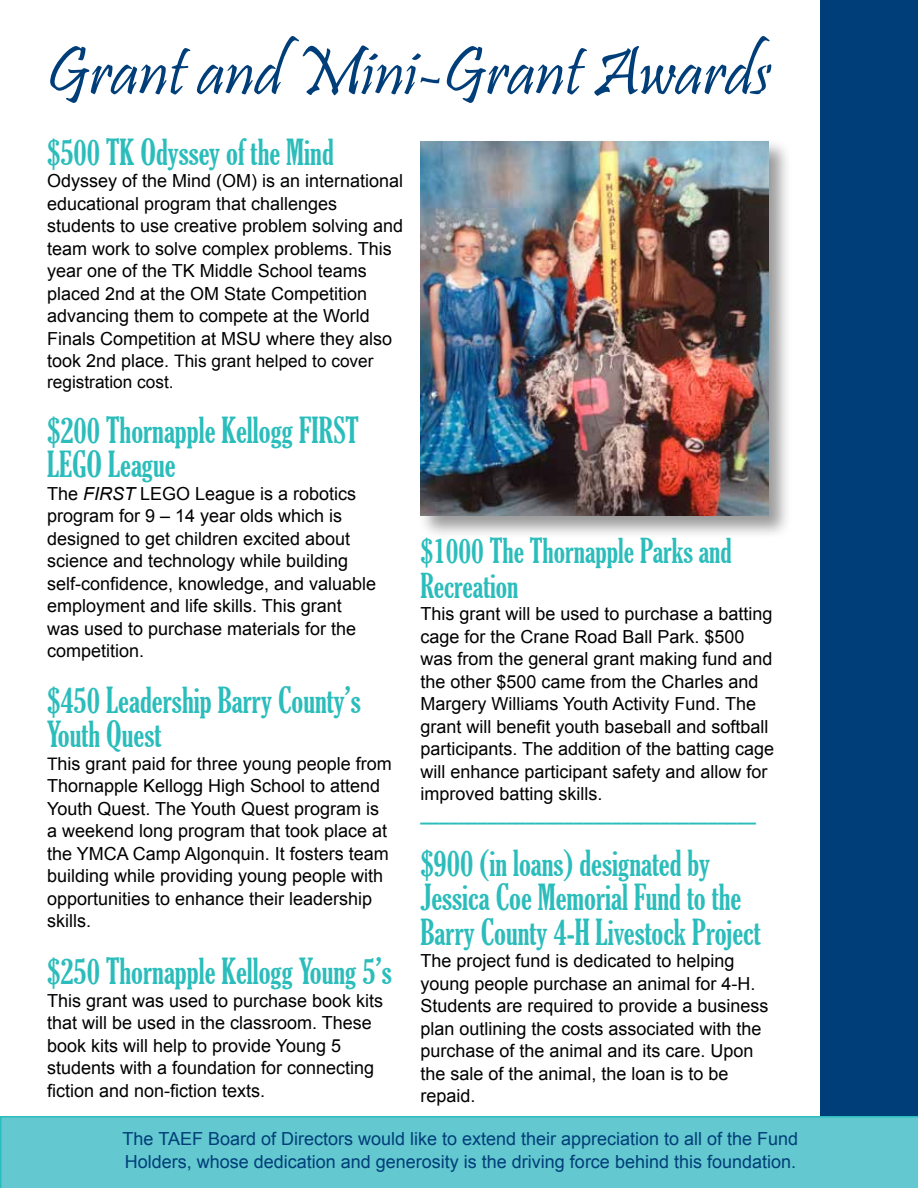
<style>
.page{position:relative;width:918px;height:1188px;background:#fff}
.page>*{position:absolute;margin:0;border:0;box-sizing:border-box;transform-origin:0 0}
.t1{font:70.5px "Pristina";color:#003e79}
.t2{font:extra-condensed 34.5px/34.5px "Gloucester";color:#2bbdbb}
.t3{font:extra-condensed 33px/34.5px "Gloucester";color:#2bbdbb}
.t4{font:18px/22.5px "Arial";color:#000}
.t5{font:18px/22.5px "Arial";color:#003e79}
.t6{font:17.25px/20.7px "Arial";color:#000}
.t7{font:700 17.25px "Arial";color:#2bbdbb}
.s1{font-size:18px}
.s2{font-style:italic}
.s3{font-size:17.25px}
</style>
<div class="page">
<div style="left:820px;top:0;width:98px;height:1188px;background:#003e79"></div>
<div style="left:417px;top:138px;width:375px;height:402px;background:#000;opacity:.4"></div>
<img style="left:420px;top:141px;width:349px;height:375px">
<div style="left:0;top:1116px;width:918px;height:72px;background:#63c8cf"></div>
<h1 class="t1" style="left:47px;top:32px;width:726px">Grant and Mini-Grant Awards</h1>
<h2 class="t2" style="left:47px;top:135px;width:288px">$500 TK Odyssey of the Mind</h2>
<p class="t4" style="left:47px;top:170px;width:358px">Odyssey of the Mind (OM) is an international educational program that challenges students to use creative problem solving and team work to solve complex problems. This year one of the TK Middle School teams placed 2nd at the OM State Competition advancing them to compete at the World Finals Competition at MSU where they also</p>
<p class="t6" style="left:47px;top:351px;width:328px"><span class="s1">took 2nd place.</span> This grant helped to cover registration cost.</p>
<h2 class="t2" style="left:47px;top:413px;width:313px">$200 Thornapple Kellogg FIRST<br>LEGO League</h2>
<p class="t4" style="left:47px;top:483px;width:331px">The <span class="s2">FIRST</span> LEGO League is a robotics program for 9 – 14 year olds which is designed to get children excited about science and technology while building self-confidence, knowledge, and valuable employment and life skills. This grant was used to purchase materials for the competition.</p>
<h2 class="t2" style="left:47px;top:683px;width:315px">$450 Leadership Barry County’s<br>Youth Quest</h2>
<p class="t4" style="left:47px;top:752px;width:346px"><span class="s3">T</span>his grant paid for three young people from Thornapple Kellogg High School to attend Youth Quest. The Youth Quest program is a weekend long program that took place at the YMCA Camp Algonquin. It fosters team building while providing young people with opportunities to enhance their leadership skills.</p>
<h2 class="t2" style="left:47px;top:954px;width:346px">$250 Thornapple Kellogg Young 5’s</h2>
<p class="t4" style="left:47px;top:989px;width:338px">This grant was used to purchase book kits that will be used in the classroom. These book kits will help to provide Young 5 students with a foundation for connecting fiction and non-fiction texts.</p>
<h3 class="t3" style="left:420px;top:534px;width:313px">$1000 The Thornapple Parks and<br>Recreation</h3>
<p class="t4" style="left:420px;top:603px;width:355px">This grant will be used to purchase a batting cage for the Crane Road Ball Park. $500 was from the general grant making fund and the other $500 came from the Charles and Margery Williams Youth Activity Fund. The grant will benefit youth baseball and softball participants. The addition of the batting cage will enhance participant safety and allow for improved batting skills.</p>
<p class="t7" style="left:420px;top:803px;width:337px">___________________________________</p>
<h2 class="t2" style="left:420px;top:846px;width:342px">$900 (in loans) designated by<br>Jessica Coe Memorial Fund to the<br>Barry County 4-H Livestock Project</h2>
<p class="t4" style="left:420px;top:950px;width:350px">The project fund is dedicated to helping young people purchase an animal for 4-H.<br>Students are required to provide a business plan outlining the costs associated with the purchase of the animal and its care. Upon the sale of the animal, the loan is to be repaid.</p>
<p class="t5" style="left:123px;top:1128px;width:677px">The TAEF Board of Directors would like to extend their appreciation to all of the Fund<br>Holders, whose dedication and generosity is the driving force behind this foundation.</p>
</div>
